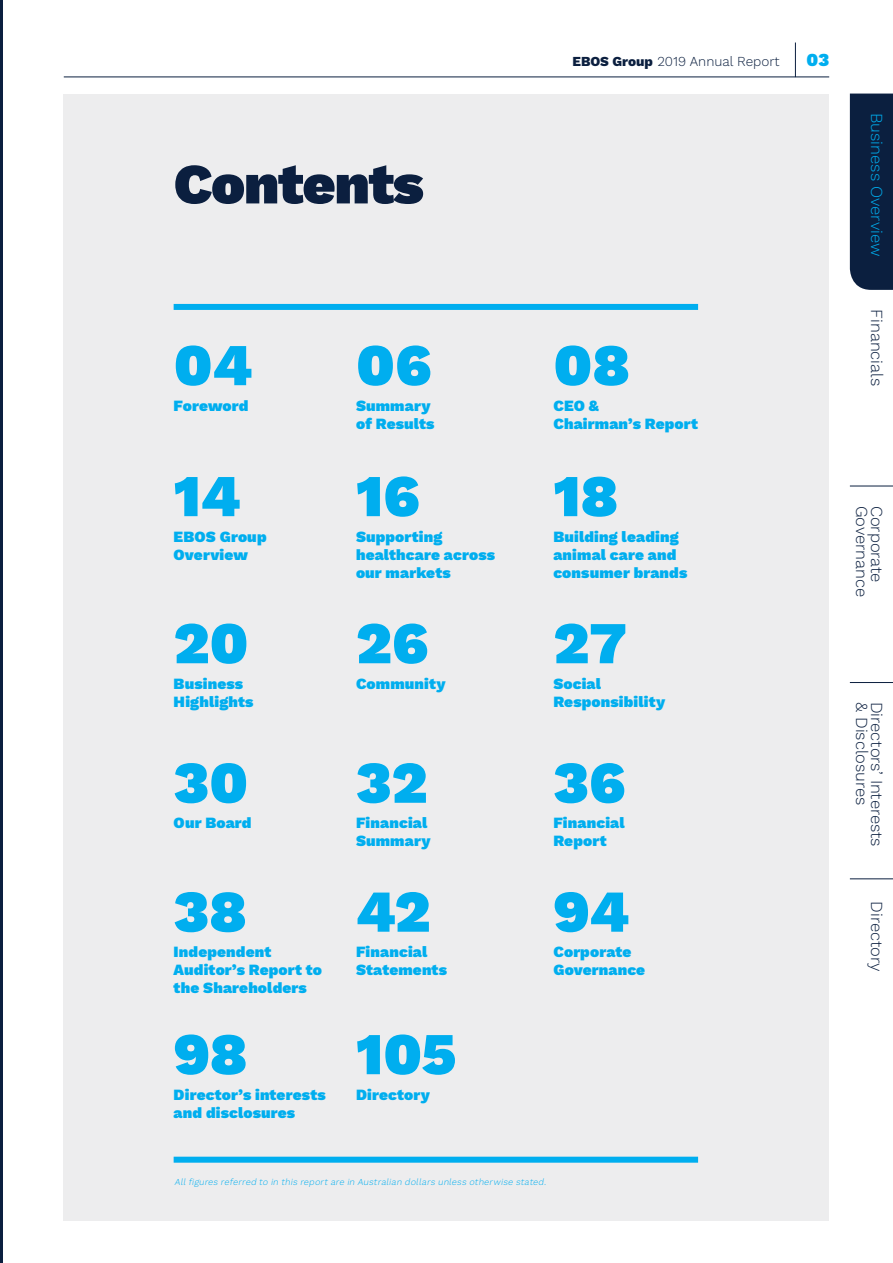
<style>
.page{position:relative;width:893px;height:1263px;background:#fff}
.page>*{position:absolute;margin:0;border:0;box-sizing:border-box;transform-origin:0 0}
.t1{font:900 59.25px "Work Sans";color:#00aeef}
.t2{font:900 57px "Work Sans";letter-spacing:-.02em;color:#0b1f3f}
.t3{font:900 18px "Work Sans";color:#00aeef}
.t4{font:300 16.5px "Work Sans";color:#0b1f3f}
.t5{font:300 16.5px "Work Sans";color:#00aeef}
.t6{font:900 15.3px/18px "Work Sans";letter-spacing:.01em;color:#00aeef}
.t7{font:300 13.5px "Work Sans";color:#0b1f3f}
.t8{font:italic 300 9px "Work Sans";color:#00aeef}
.s1{font-weight:800}
</style>
<div class="page">
<hr style="left:64px;top:77px;width:765px;height:1px;background:#0b1f3f">
<hr style="left:795px;top:43px;width:1px;height:34px;background:#0b1f3f">
<div style="left:850px;top:94px;width:43px;height:196px;background:#0b1f3f"></div>
<hr style="left:850px;top:486px;width:43px;height:1px;background:#0b1f3f">
<hr style="left:850px;top:682px;width:43px;height:1px;background:#0b1f3f">
<hr style="left:850px;top:878px;width:43px;height:1px;background:#0b1f3f">
<hr style="left:0;top:0;width:2px;height:1263px;background:#0b1f3f">
<div style="left:64px;top:94px;width:765px;height:1126px;background:#ededee"></div>
<div style="left:174px;top:304px;width:524px;height:6px;background:#00aeef"></div>
<div style="left:174px;top:1157px;width:524px;height:6px;background:#00aeef"></div>
<h2 class="t2" style="left:174px;top:151px;width:251px">Contents</h2>
<p class="t7" style="left:573px;top:53px;width:208px"><span class="s1">EBOS Group</span> 2019 Annual Report</p>
<p class="t3" style="left:806px;top:50px;width:24px">03</p>
<h1 class="t1" style="left:174px;top:331px;width:80px">04</h1>
<p class="t6" style="left:174px;top:397px;width:76px">Foreword</p>
<h1 class="t1" style="left:174px;top:462px;width:68px">14</h1>
<p class="t6" style="left:174px;top:528px;width:94px">EBOS Group<br>Overview</p>
<h1 class="t1" style="left:174px;top:609px;width:76px">20</h1>
<p class="t6" style="left:174px;top:675px;width:81px">Business<br>Highlights</p>
<h1 class="t1" style="left:174px;top:749px;width:76px">30</h1>
<p class="t6" style="left:174px;top:815px;width:79px">Our Board</p>
<h1 class="t1" style="left:174px;top:877px;width:75px">38</h1>
<p class="t6" style="left:174px;top:944px;width:150px">Independent<br>Auditor’s Report to the Shareholders</p>
<h1 class="t1" style="left:174px;top:1020px;width:75px">98</h1>
<p class="t6" style="left:174px;top:1086px;width:154px">Director’s interests and disclosures</p>
<h1 class="t1" style="left:356px;top:331px;width:77px">06</h1>
<p class="t6" style="left:356px;top:397px;width:80px">Summary of Results</p>
<h1 class="t1" style="left:356px;top:462px;width:65px">16</h1>
<p class="t6" style="left:356px;top:528px;width:141px">Supporting healthcare across our markets</p>
<h1 class="t1" style="left:356px;top:609px;width:74px">26</h1>
<p class="t6" style="left:356px;top:675px;width:91px">Community</p>
<h1 class="t1" style="left:356px;top:749px;width:73px">32</h1>
<p class="t6" style="left:356px;top:815px;width:76px">Financial<br>Summary</p>
<h1 class="t1" style="left:356px;top:877px;width:76px">42</h1>
<p class="t6" style="left:356px;top:944px;width:92px">Financial<br>Statements</p>
<h1 class="t1" style="left:356px;top:1020px;width:102px">105</h1>
<p class="t6" style="left:356px;top:1086px;width:75px">Directory</p>
<h1 class="t1" style="left:553px;top:331px;width:78px">08</h1>
<p class="t6" style="left:553px;top:397px;width:146px">CEO &amp;<br>Chairman’s Report</p>
<h1 class="t1" style="left:553px;top:462px;width:66px">18</h1>
<p class="t6" style="left:553px;top:528px;width:135px">Building leading animal care and consumer brands</p>
<h1 class="t1" style="left:553px;top:609px;width:75px">27</h1>
<p class="t6" style="left:553px;top:675px;width:113px">Social<br>Responsibility</p>
<h1 class="t1" style="left:553px;top:749px;width:74px">36</h1>
<p class="t6" style="left:553px;top:815px;width:73px">Financial<br>Report</p>
<h1 class="t1" style="left:553px;top:877px;width:77px">94</h1>
<p class="t6" style="left:553px;top:944px;width:93px">Corporate<br>Governance</p>
<p class="t8" style="left:175px;top:1177px;width:375px">All figures referred to in this report are in Australian dollars unless otherwise stated.</p>
<p class="t5" style="left:886px;top:113px;width:145px;rotate:90deg">Business Overview</p>
<p class="t4" style="left:886px;top:309px;width:78px;rotate:90deg">Financials</p>
<p class="t4" style="left:871px;top:506px;width:93px;rotate:90deg">Governance</p>
<p class="t4" style="left:886px;top:506px;width:78px;rotate:90deg">Corporate</p>
<p class="t4" style="left:871px;top:702px;width:105px;rotate:90deg">&amp; Disclosures</p>
<p class="t4" style="left:886px;top:702px;width:146px;rotate:90deg">Directors’ Interests</p>
<p class="t4" style="left:886px;top:901px;width:72px;rotate:90deg">Directory</p>
</div>
